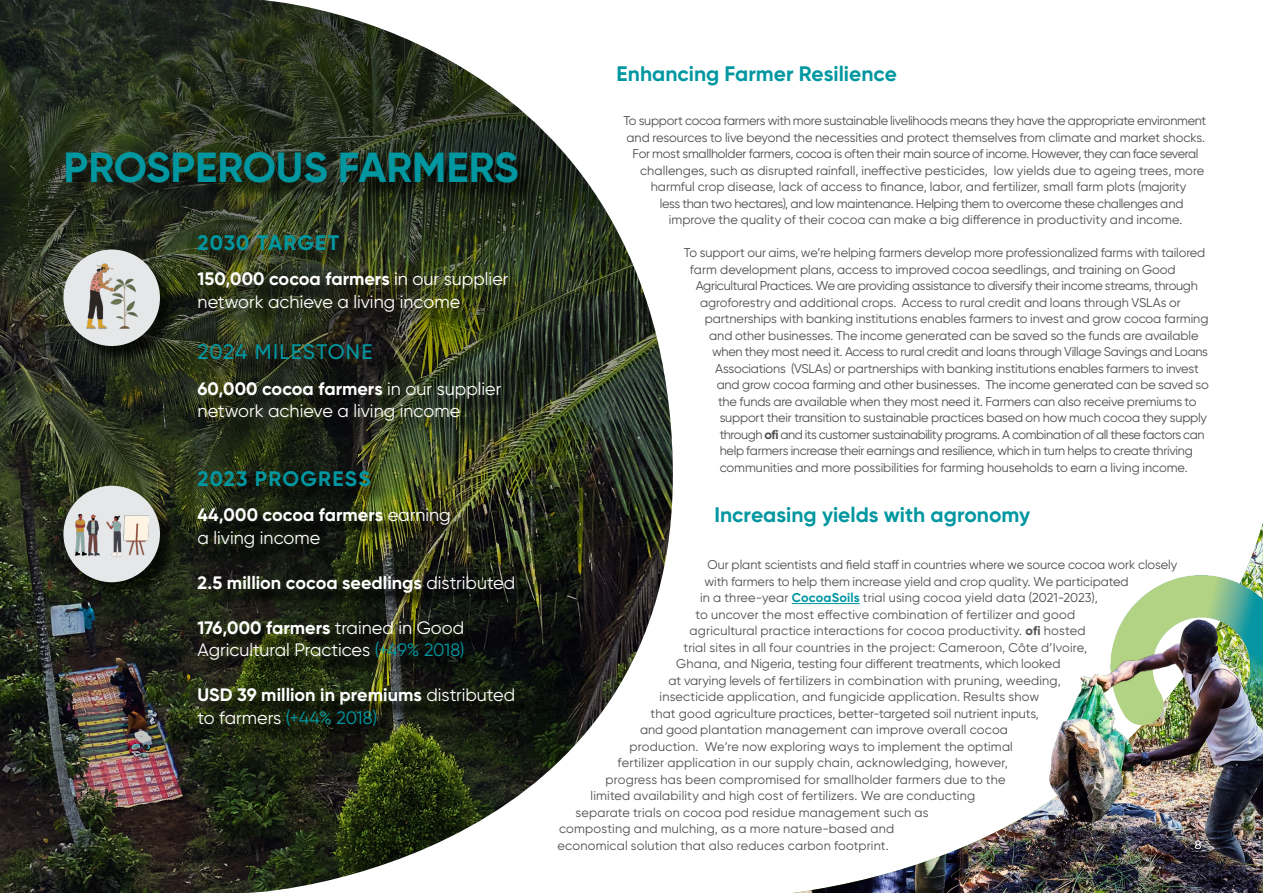
<style>
.page{position:relative;width:1263px;height:893px;background:#fff}
.page>*{position:absolute;margin:0;border:0;box-sizing:border-box;transform-origin:0 0}
.t1{font:700 42px "Gilroy";color:#0097a1}
.t2{font:700 21px "Gilroy";color:#0097a1}
.t3{font:700 21px "Gilroy";letter-spacing:.055em;color:#0097a1}
.t4{font:500 21px "Gilroy";letter-spacing:.05em;color:#0097a1}
.t5{font:18px/22.5px "Gilroy";color:#fff}
.t6{font:700 18px/22.5px "Gilroy";color:#fff}
.t7{font:12.75px "Gilroy";letter-spacing:-.005em;color:#4d4d4f}
.t8{font:12.75px "Gilroy";letter-spacing:.015em;color:#4d4d4f}
.t9{font:12.75px "Gilroy";letter-spacing:-.025em;color:#4d4d4f}
.t10{font:12.75px "Gilroy";letter-spacing:-.03em;color:#4d4d4f}
.t11{font:12.75px "Gilroy";letter-spacing:-.035em;color:#4d4d4f}
.t12{font:300 12px "Gilroy";color:#fff}
.s1{font-weight:700}
.s2{font-weight:400}
.s3{color:#0097a1}
.s4{font-weight:400;color:#0097a1}
.s5{font-weight:700;color:#0097a1}
</style>
<div class="page">
<img style="left:0;top:0;width:673px;height:893px">
<img style="left:793px;top:523px;width:470px;height:370px">
<div style="left:201px;top:238px;width:156px;height:30px;background:#000;opacity:.75"></div>
<div style="left:201px;top:474px;width:188px;height:30px;background:#000;opacity:.75"></div>
<div style="left:201px;top:275px;width:325px;height:55px;background:#000;opacity:.75"></div>
<div style="left:200px;top:511px;width:332px;height:232px;background:#000;opacity:.75"></div>
<div style="left:66px;top:252px;width:112px;height:112px;background:#000;opacity:.75"></div>
<div style="left:63px;top:249px;width:97px;height:97px;background:#e6e7e8;border-radius:50%"></div>
<div style="left:66px;top:488px;width:112px;height:113px;background:#000;opacity:.75"></div>
<div style="left:63px;top:486px;width:97px;height:96px;background:#e6e7e8;border-radius:50%"></div>
<div style="left:69px;top:155px;width:467px;height:46px;background:#000;opacity:.75"></div>
<div style="left:201px;top:347px;width:189px;height:31px;background:#000;opacity:.75"></div>
<div style="left:200px;top:384px;width:319px;height:55px;background:#000;opacity:.75"></div>
<img style="left:83px;top:258px;width:57px;height:72px">
<img style="left:75px;top:514px;width:73px;height:43px">
<hr style="left:792px;top:603px;width:68px;height:1px;background:#0097a1">
<img style="left:1110px;top:575px;width:153px;height:22px">
<img style="left:1047px;top:597px;width:216px;height:296px">
<h1 class="t1" style="left:64px;top:141px;width:456px">PROSPEROUS FARMERS</h1>
<h2 class="t3" style="left:198px;top:229px;width:143px">2030 TARGET</h2>
<h3 class="t5" style="left:198px;top:267px;width:313px"><span class="s1">150,000 cocoa farmers</span> in our supplier network achieve a living income</h3>
<h2 class="t4" style="left:198px;top:339px;width:177px">2024 MILESTONE</h2>
<h3 class="t5" style="left:198px;top:377px;width:305px"><span class="s1">60,000 cocoa farmers</span> in our supplier network achieve a living income</h3>
<h2 class="t3" style="left:198px;top:465px;width:175px">2023 PROGRESS</h2>
<h3 class="t5" style="left:198px;top:504px;width:255px"><span class="s1">44,000 cocoa farmers</span> earning a living income</h3>
<h3 class="t6" style="left:198px;top:571px;width:319px">2.5 million cocoa seedlings <span class="s2">distributed</span></h3>
<h3 class="t5" style="left:198px;top:616px;width:269px"><span class="s1">176,000 farmers</span> trained in Good<br>Agricultural Practices <span class="s3">(+49% 2018)</span></h3>
<h3 class="t6" style="left:198px;top:684px;width:319px">USD 39 million in premiums <span class="s2">distributed to farmers</span> <span class="s4">(+44% 2018)</span></h3>
<h2 class="t2" style="left:616px;top:60px;width:282px">Enhancing Farmer Resilience</h2>
<p class="t9" style="left:623px;top:113px;width:584px">To support cocoa farmers with more sustainable livelihoods means they have the appropriate environment</p>
<p class="t7" style="left:626px;top:129px;width:580px">and resources to live beyond the necessities and protect themselves from climate and market shocks.</p>
<p class="t10" style="left:633px;top:146px;width:567px">For most smallholder farmers, cocoa is often their main source of income. However, they can face several</p>
<p class="t7" style="left:640px;top:162px;width:566px">challenges, such as disrupted rainfall, ineffective pesticides, low yields due to ageing trees, more</p>
<p class="t7" style="left:651px;top:179px;width:537px">harmful crop disease, lack of access to finance, labor, and fertilizer, small farm plots (majority</p>
<p class="t9" style="left:660px;top:195px;width:525px">less than two hectares), and low maintenance. Helping them to overcome these challenges and</p>
<p class="t7" style="left:669px;top:212px;width:515px">improve the quality of their cocoa can make a big difference in productivity and income.</p>
<p class="t7" style="left:684px;top:245px;width:523px">To support our aims, we’re helping farmers develop more professionalized farms with tailored</p>
<p class="t7" style="left:690px;top:261px;width:487px">farm development plans, access to improved cocoa seedlings, and training on Good</p>
<p class="t9" style="left:696px;top:278px;width:504px">Agricultural Practices. We are providing assistance to diversify their income streams, through</p>
<p class="t7" style="left:700px;top:294px;width:482px">agroforestry and additional crops. Access to rural credit and loans through VSLAs or</p>
<p class="t7" style="left:705px;top:311px;width:505px">partnerships with banking institutions enables farmers to invest and grow cocoa farming</p>
<p class="t7" style="left:709px;top:327px;width:491px">and other businesses. The income generated can be saved so the funds are available</p>
<p class="t9" style="left:712px;top:344px;width:497px">when they most need it. Access to rural credit and loans through Village Savings and Loans</p>
<p class="t7" style="left:715px;top:360px;width:485px">Associations (VSLAs) or partnerships with banking institutions enables farmers to invest</p>
<p class="t7" style="left:717px;top:377px;width:494px">and grow cocoa farming and other businesses. The income generated can be saved so</p>
<p class="t7" style="left:718px;top:393px;width:480px">the funds are available when they most need it. Farmers can also receive premiums to</p>
<p class="t7" style="left:720px;top:410px;width:489px">support their transition to sustainable practices based on how much cocoa they supply</p>
<p class="t11" style="left:720px;top:426px;width:486px">through <span class="s1">ofi</span> and its customer sustainability programs. A combination of all these factors can</p>
<p class="t9" style="left:720px;top:443px;width:475px">help farmers increase their earnings and resilience, which in turn helps to create thriving</p>
<p class="t7" style="left:720px;top:459px;width:469px">communities and more possibilities for farming households to earn a living income.</p>
<h2 class="t2" style="left:714px;top:502px;width:317px">Increasing yields with agronomy</h2>
<p class="t7" style="left:708px;top:557px;width:471px">Our plant scientists and field staff in countries where we source cocoa work closely</p>
<p class="t7" style="left:705px;top:574px;width:425px">with farmers to help them increase yield and crop quality. We participated</p>
<p class="t7" style="left:700px;top:590px;width:399px">in a three-year <span class="s5">CocoaSoils</span> trial using cocoa yield data (2021-2023),</p>
<p class="t8" style="left:696px;top:607px;width:381px">to uncover the most effective combination of fertilizer and good</p>
<p class="t8" style="left:690px;top:623px;width:397px">agricultural practice interactions for cocoa productivity. <span class="s1">ofi</span> hosted</p>
<p class="t8" style="left:684px;top:640px;width:405px">trial sites in all four countries in the project: Cameroon, Côte d’Ivoire,</p>
<p class="t7" style="left:676px;top:656px;width:386px">Ghana, and Nigeria, testing four different treatments, which looked</p>
<p class="t8" style="left:669px;top:672px;width:394px">at varying levels of fertilizers in combination with pruning, weeding,</p>
<p class="t8" style="left:660px;top:689px;width:381px">insecticide application, and fungicide application. Results show</p>
<p class="t7" style="left:651px;top:705px;width:390px">that good agriculture practices, better-targeted soil nutrient inputs,</p>
<p class="t8" style="left:640px;top:722px;width:369px">and good plantation management can improve overall cocoa</p>
<p class="t8" style="left:630px;top:738px;width:385px">production. We’re now exploring ways to implement the optimal</p>
<p class="t8" style="left:618px;top:755px;width:392px">fertilizer application in our supply chain, acknowledging, however,</p>
<p class="t8" style="left:606px;top:771px;width:401px">progress has been compromised for smallholder farmers due to the</p>
<p class="t8" style="left:591px;top:788px;width:386px">limited availability and high cost of fertilizers. We are conducting</p>
<p class="t8" style="left:576px;top:804px;width:355px">separate trials on cocoa pod residue management such as</p>
<p class="t8" style="left:559px;top:821px;width:337px">composting and mulching, as a more nature-based and</p>
<p class="t8" style="left:558px;top:837px;width:333px">economical solution that also reduces carbon footprint.</p>
<p class="t12" style="left:1195px;top:838px;width:8px">8</p>
</div>
